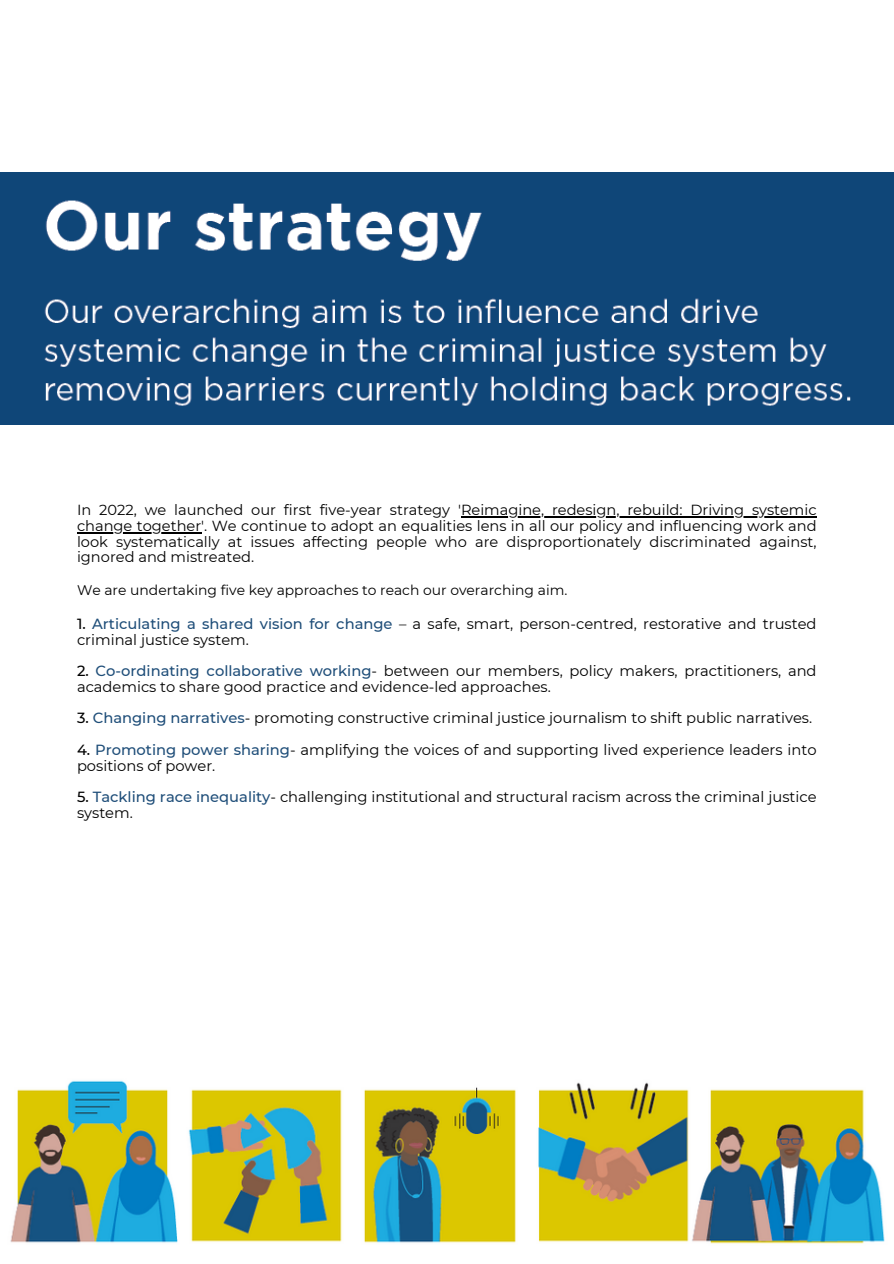
<style>
.page{position:relative;width:894px;height:1264px;background:#fff}
.page>*{position:absolute;margin:0;border:0;box-sizing:border-box;transform-origin:0 0}
.t1{font:14.7px/15.8px "Montserrat";color:#000}
.t2{font:14.55px/15.8px "Montserrat";color:#000;text-align:justify}
.t3{font:13.8px "Montserrat";color:#000}
.s1{font-weight:500}
.s2{font-weight:500;color:#1f4e79}
</style>
<div class="page">
<img style="left:0;top:173px;width:893px;height:252px">
<hr style="left:461px;top:516px;width:229px;height:1px;background:#000">
<hr style="left:690px;top:516px;width:126px;height:1px;background:#000">
<hr style="left:77px;top:532px;width:124px;height:1px;background:#000">
<img style="left:10px;top:1080px;width:875px;height:164px">
<h1 class="t2" style="left:77px;top:502px;width:607px">In 2022, we launched our first five-year strategy 'Reimagine, redesign, rebuild:</h1>
<h1 class="t2" style="left:690px;top:502px;width:127px">Driving systemic</h1>
<h1 class="t2" style="left:77px;top:517px;width:740px">change together'. We continue to adopt an equalities lens in all our policy and influencing work and look systematically at issues affecting people who are disproportionately discriminated against, ignored and mistreated.</h1>
<h1 class="t3" style="left:77px;top:581px;width:491px">We are undertaking five key approaches to reach our overarching aim.</h1>
<h1 class="t1" style="left:77px;top:615px;width:740px"><span class="s1">1.</span> <span class="s2">Articulating a shared vision for change</span> – a safe, smart, person-centred, restorative and trusted</h1>
<h1 class="t1" style="left:77px;top:623px;width:173px;line-height:31.5px">criminal justice system.<br><span class="s1">2.</span></h1>
<h1 class="t1" style="left:77px;top:663px;width:740px;text-indent:19px"><span class="s2">Co-ordinating collaborative working</span>- between our members, policy makers, practitioners, and academics to share good practice and evidence-led approaches.</h1>
<h1 class="t1" style="left:77px;top:710px;width:736px"><span class="s1">3.</span> <span class="s2">Changing narratives</span>- promoting constructive criminal justice journalism to shift public narratives.</h1>
<h1 class="t1" style="left:77px;top:741px;width:740px"><span class="s1">4.</span> <span class="s2">Promoting power sharing</span>- amplifying the voices of and supporting lived experience leaders into</h1>
<p class="t1" style="left:77px;top:757px;width:140px">positions of power.</p>
<p class="t1" style="left:77px;top:789px;width:740px"><span class="s1">5.</span> <span class="s2">Tackling race inequality</span>- challenging institutional and structural racism across the criminal justice system.</p>
</div>
